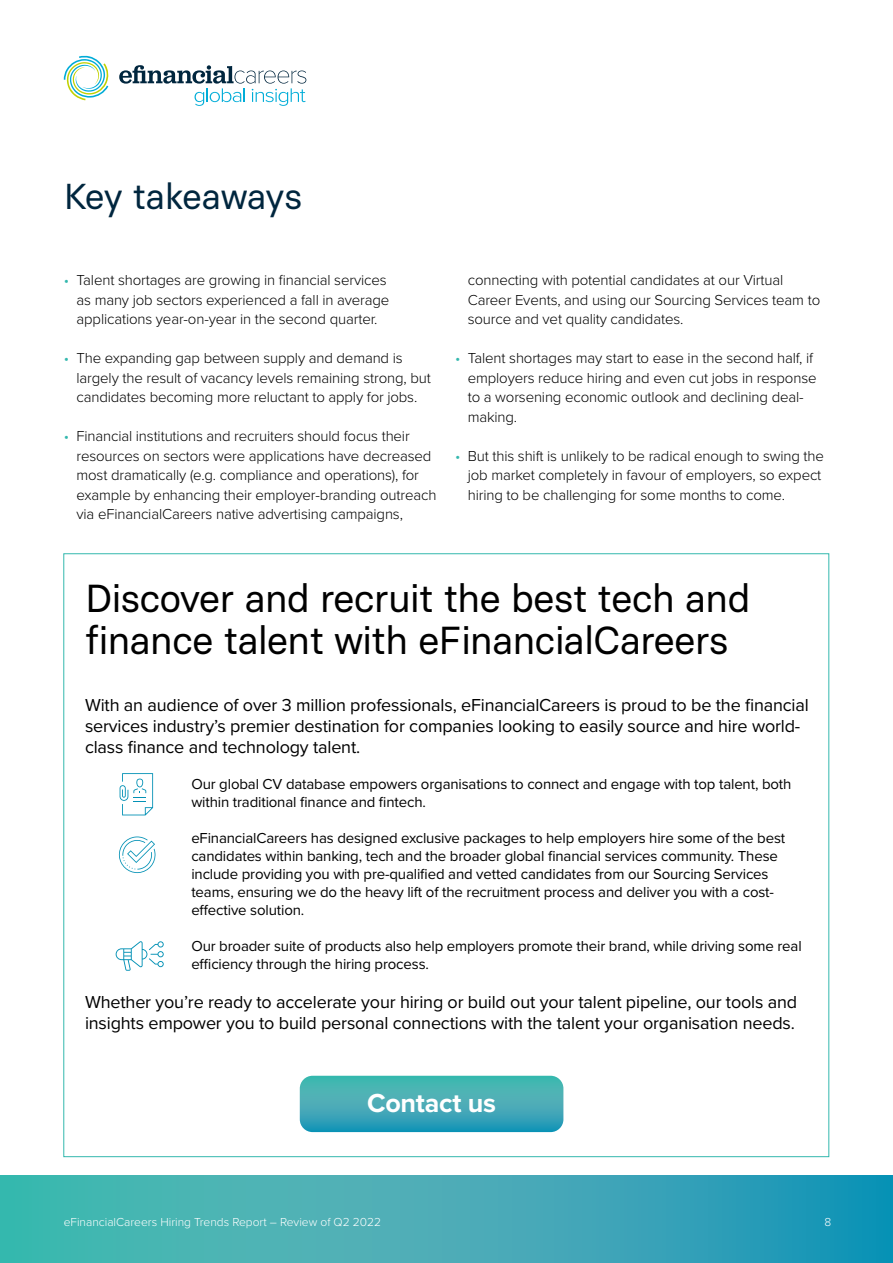
<style>
.page{position:relative;width:893px;height:1263px;background:#fff}
.page>*{position:absolute;margin:0;border:0;box-sizing:border-box;transform-origin:0 0}
.t1{font:39px/42px "Basier Square";letter-spacing:-.025em;color:#000}
.t2{font:36px "Basier Square";letter-spacing:-.02em;color:#00263e}
.t3{font:700 27px "Proxima Nova";letter-spacing:-.01em;color:#fff}
.t4{font:18px/21px "Proxima Nova";letter-spacing:-.01em;color:#000}
.t5{font:300 15px/19.5px "Proxima Nova";letter-spacing:-.01em;color:#000}
.t6{font:15px/18px "Proxima Nova";letter-spacing:-.01em;color:#000}
.t7{font:300 12px "Proxima Nova";color:#fff}
.s1{color:#34b8ae}
</style>
<div class="page">
<svg style="left:0;top:1176px;width:893px;height:87px;background:#3daab5"></svg>
<svg style="left:64px;top:56px;width:45px;height:44px"></svg>
<svg style="left:119px;top:65px;width:187px;height:41px"></svg>
<svg style="left:300px;top:1076px;width:263px;height:56px;background:#3faab5"></svg>
<svg style="left:116px;top:941px;width:48px;height:30px"></svg>
<svg style="left:120px;top:773px;width:33px;height:42px"></svg>
<svg style="left:118px;top:836px;width:38px;height:37px"></svg>
<h2 class="t2" style="left:64px;top:173px;width:240px">Key takeaways</h2>
<p class="t5" style="left:77px;top:269px;width:314px;text-indent:-13px"><span class="s1">•</span> Talent shortages are growing in financial services as many job sectors experienced a fall in average applications year-on-year in the second quarter.</p>
<p class="t5" style="left:77px;top:347px;width:356px;text-indent:-13px"><span class="s1">•</span> The expanding gap between supply and demand is largely the result of vacancy levels remaining strong, but candidates becoming more reluctant to apply for jobs.</p>
<p class="t5" style="left:77px;top:425px;width:361px;text-indent:-13px"><span class="s1">•</span> Financial institutions and recruiters should focus their resources on sectors were applications have decreased most dramatically (e.g. compliance and operations), for example by enhancing their employer-branding outreach via eFinancialCareers native advertising campaigns,</p>
<p class="t5" style="left:468px;top:269px;width:354px">connecting with potential candidates at our Virtual<br>Career Events, and using our Sourcing Services team to source and vet quality candidates.</p>
<p class="t5" style="left:468px;top:347px;width:350px;text-indent:-13px"><span class="s1">•</span> Talent shortages may start to ease in the second half, if employers reduce hiring and even cut jobs in response to a worsening economic outlook and declining deal&shy;making.</p>
<p class="t5" style="left:468px;top:445px;width:358px;text-indent:-13px"><span class="s1">•</span> But this shift is unlikely to be radical enough to swing the job market completely in favour of employers, so expect hiring to be challenging for some months to come.</p>
<h1 class="t1" style="left:85px;top:576px;width:667px">Discover and recruit the best tech and finance talent with eFinancialCareers</h1>
<p class="t4" style="left:85px;top:694px;width:725px">With an audience of over 3 million professionals, eFinancialCareers is proud to be the financial services industry’s premier destination for companies looking to easily source and hire world&shy;class finance and technology talent.</p>
<p class="t6" style="left:191px;top:774px;width:602px">Our global CV database empowers organisations to connect and engage with top talent, both within traditional finance and fintech.</p>
<p class="t6" style="left:191px;top:828px;width:595px">eFinancialCareers has designed exclusive packages to help employers hire some of the best candidates within banking, tech and the broader global financial services community. These include providing you with pre-qualified and vetted candidates from our Sourcing Services teams, ensuring we do the heavy lift of the recruitment process and deliver you with a cost&shy;effective solution.</p>
<p class="t6" style="left:191px;top:936px;width:612px">Our broader suite of products also help employers promote their brand, while driving some real efficiency through the hiring process.</p>
<p class="t4" style="left:85px;top:991px;width:714px">Whether you’re ready to accelerate your hiring or build out your talent pipeline, our tools and insights empower you to build personal connections with the talent your organisation needs.</p>
<h3 class="t3" style="left:367px;top:1083px;width:131px">Contact us</h3>
<p class="t7" style="left:64px;top:1213px;width:319px">eFinancialCareers Hiring Trends Report – Review of Q2 2022</p>
<p class="t7" style="left:824px;top:1213px;width:8px">8</p>
</div>
